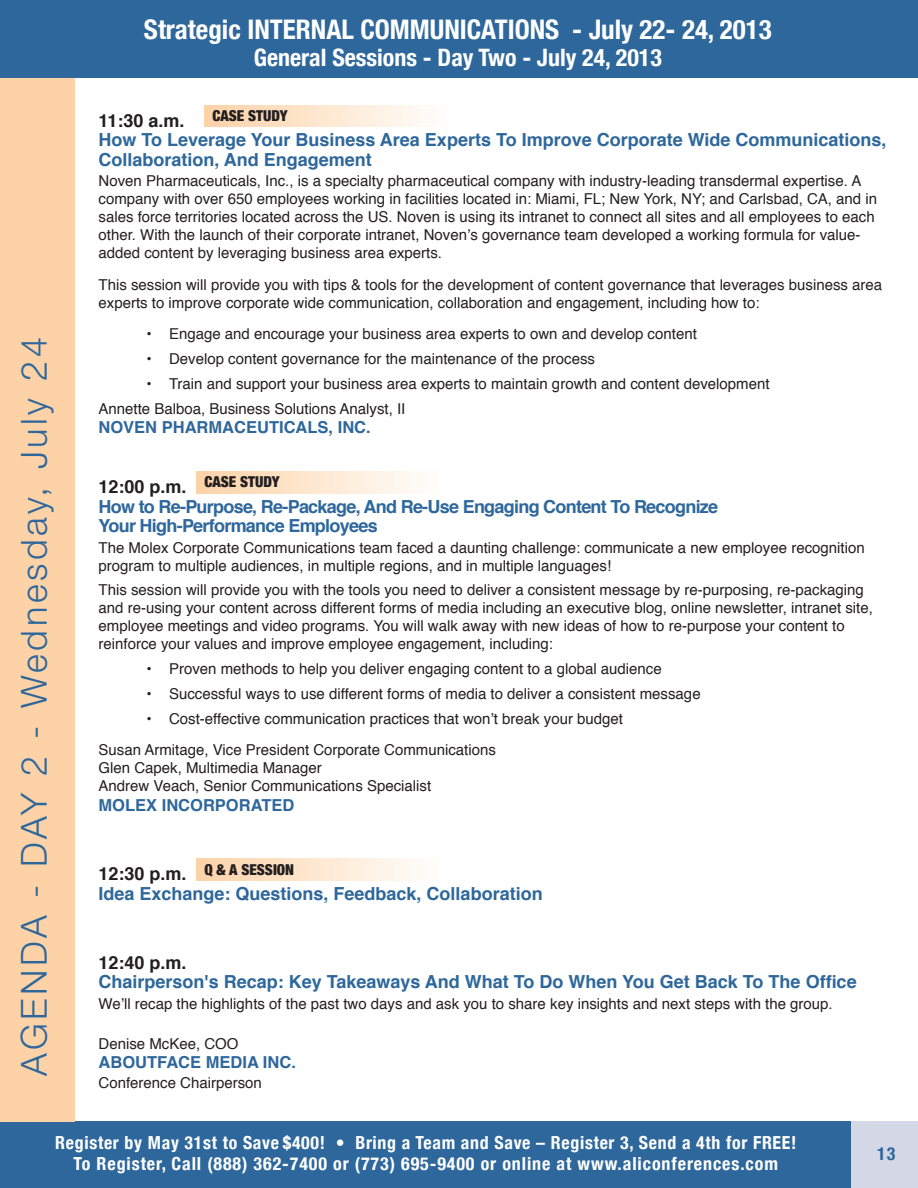
<style>
.page{position:relative;width:918px;height:1188px;background:#fff}
.page>*{position:absolute;margin:0;border:0;box-sizing:border-box;transform-origin:0 0}
.t1{font:300 36px "Helvetica Neue";letter-spacing:.1em;color:#2e679b}
.t2{font:700 condensed 27px "Helvetica Neue";color:#fff}
.t3{font:700 condensed 24px "Helvetica Neue";color:#fff}
.t4{font:700 18px/19.5px "Helvetica";color:#2e679b}
.t5{font:700 condensed 18px/21.6px "Helvetica Neue";letter-spacing:.045em;color:#fff;text-align:center}
.t6{font:700 18px/19.5px "Helvetica";letter-spacing:-.04em;color:#2e679b}
.t7{font:700 18px "Helvetica";color:#231f20}
.t8{font:700 condensed 18px "Helvetica Neue";color:#2e679b}
.t9{font:700 16.5px "Helvetica";color:#2e679b}
.t10{font:15px/18px "Helvetica";color:#231f20}
.t11{font:900 condensed 15px "Helvetica Neue";color:#231f20}
.s1{color:#231f20}
.s2{font-family:"Helvetica";font-weight:700;font-stretch:normal;font-size:18px}
</style>
<div class="page">
<div style="left:0;top:1122px;width:852px;height:66px;background:#2e679b"></div>
<div style="left:852px;top:1122px;width:66px;height:66px;background:#d3d7e6"></div>
<div style="left:0;top:77px;width:74px;height:1045px;background:#fdd2a7"></div>
<div style="left:0;top:0;width:918px;height:78px;background:#2e679b"></div>
<div style="left:205px;top:105px;width:255px;height:22px;background:linear-gradient(to right,#fdd2a7,#feffff)"></div>
<div style="left:197px;top:471px;width:255px;height:22px;background:linear-gradient(to right,#fdd2a7,#feffff)"></div>
<div style="left:197px;top:859px;width:255px;height:21px;background:linear-gradient(to right,#fdd2a7,#feffff)"></div>
<h1 class="t1" style="left:12px;top:1076px;width:741px;rotate:-90deg">AGENDA - DAY 2 - Wednesday, July 24</h1>
<h2 class="t2" style="left:144px;top:13px;width:629px">Strategic INTERNAL COMMUNICATIONS - July 22- 24, 2013</h2>
<h3 class="t3" style="left:254px;top:43px;width:410px">General Sessions - Day Two - July 24, 2013</h3>
<p class="t7" style="left:99px;top:106px;width:88px">11:30 a.m.</p>
<p class="t11" style="left:212px;top:107px;width:77px">CASE STUDY</p>
<p class="t4" style="left:99px;top:131px;width:790px">How To Leverage Your Business Area Experts To Improve Corporate Wide Communications,<br>Collaboration, And Engagement</p>
<p class="t10" style="left:99px;top:173px;width:780px">Noven Pharmaceuticals, Inc., is a specialty pharmaceutical company with industry-leading transdermal expertise. A company with over 650 employees working in facilities located in: Miami, FL; New York, NY; and Carlsbad, CA, and in sales force territories located across the US. Noven is using its intranet to connect all sites and all employees to each other. With the launch of their corporate intranet, Noven’s governance team developed a working formula for value&shy;added content by leveraging business area experts.</p>
<p class="t10" style="left:99px;top:276px;width:785px">This session will provide you with tips &amp; tools for the development of content governance that leverages business area experts to improve corporate wide communication, collaboration and engagement, including how to:</p>
<p class="t10" style="left:147px;top:326px;width:552px">• Engage and encourage your business area experts to own and develop content</p>
<p class="t10" style="left:147px;top:350px;width:450px">• Develop content governance for the maintenance of the process</p>
<p class="t10" style="left:99px;top:372px;width:673px;line-height:24.8px;text-indent:48px">• Train and support your business area experts to maintain growth and content development<br>Annette Balboa, Business Solutions Analyst, II</p>
<p class="t9" style="left:99px;top:414px;width:274px">NOVEN PHARMACEUTICALS, INC.</p>
<p class="t6" style="left:99px;top:477px;width:621px"><span class="s1">12:00 p.m.</span> <sup>CASE</sup> <sup>STUDY<br></sup>How to Re-Purpose, Re-Package, And Re-Use Engaging Content To Recognize<br>Your High-Performance Employees</p>
<p class="t10" style="left:99px;top:539px;width:768px">The Molex Corporate Communications team faced a daunting challenge: communicate a new employee recognition program to multiple audiences, in multiple regions, and in multiple languages!</p>
<p class="t10" style="left:99px;top:581px;width:776px">This session will provide you with the tools you need to deliver a consistent message by re-purposing, re-packaging and re-using your content across different forms of media including an executive blog, online newsletter, intranet site, employee meetings and video programs. You will walk away with new ideas of how to re-purpose your content to reinforce your values and improve employee engagement, including:</p>
<p class="t10" style="left:147px;top:660px;width:517px">• Proven methods to help you deliver engaging content to a global audience</p>
<p class="t10" style="left:147px;top:685px;width:556px">• Successful ways to use different forms of media to deliver a consistent message</p>
<p class="t10" style="left:99px;top:703px;width:526px;line-height:31.5px;text-indent:48px">• Cost-effective communication practices that won’t break your budget<br>Susan Armitage, Vice President Corporate Communications</p>
<p class="t10" style="left:99px;top:759px;width:334px">Glen Capek, Multimedia Manager<br>Andrew Veach, Senior Communications Specialist</p>
<p class="t9" style="left:99px;top:791px;width:197px">MOLEX INCORPORATED</p>
<p class="t11" style="left:99px;top:860px;width:197px"><span class="s2">12:30 p.m.</span> Q &amp; A SESSION</p>
<p class="t4" style="left:99px;top:884px;width:446px">Idea Exchange: Questions, Feedback, Collaboration</p>
<p class="t7" style="left:99px;top:948px;width:90px">12:40 p.m.</p>
<p class="t4" style="left:99px;top:973px;width:760px">Chairperson's Recap: Key Takeaways And What To Do When You Get Back To The Office</p>
<p class="t10" style="left:99px;top:995px;width:736px">We’ll recap the highlights of the past two days and ask you to share key insights and next steps with the group.</p>
<p class="t10" style="left:99px;top:1035px;width:142px">Denise McKee, COO</p>
<p class="t9" style="left:99px;top:1049px;width:199px">ABOUTFACE MEDIA INC.</p>
<p class="t10" style="left:99px;top:1074px;width:165px">Conference Chairperson</p>
<p class="t5" style="left:55px;top:1131px;width:743px">Register by May 31st to Save $400! • Bring a Team and Save – Register 3, Send a 4th for FREE!<br>To Register, Call (888) 362-7400 or (773) 695-9400 or online at www.aliconferences.com</p>
<p class="t8" style="left:877px;top:1142px;width:20px">13</p>
</div>
